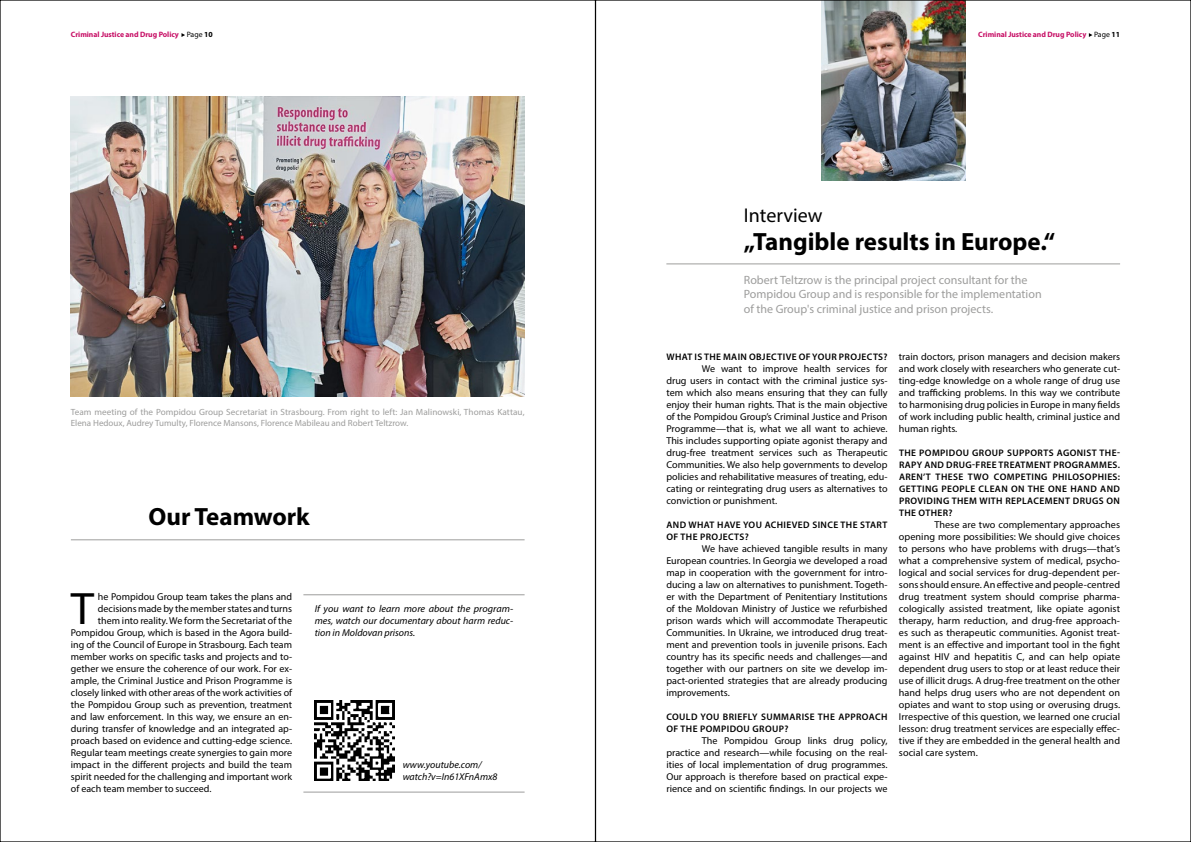
<style>
.page{position:relative;width:1191px;height:842px;background:#fff}
.page>*{position:absolute;margin:0;border:0;box-sizing:border-box;transform-origin:0 0}
.t1{font:45.6px "Myriad Pro";color:#000}
.t2{font:700 25px "Myriad Pro";color:#000}
.t3{font:20px "Myriad Pro";color:#000}
.t4{font:12px/14.4px "Myriad Pro";color:#9d9d9c}
.t5{font:10px/12px "Myriad Pro";color:#000;text-align:justify}
.t6{font:italic 10px/12px "Myriad Pro";color:#000;text-align:justify}
.t7{font:600 9.5px/12px "Myriad Pro";letter-spacing:.04em;color:#000}
.t8{font:9px/10.8px "Myriad Pro";color:#9d9d9c}
.t9{font:700 7.8px "Myriad Pro";letter-spacing:-.005em;color:#c71066}
.s1{font-weight:400;color:#000}
.s2{color:#000}
</style>
<div class="page">
<svg style="left:1088px;top:33px;width:4px;height:4px"></svg>
<svg style="left:181px;top:33px;width:4px;height:4px"></svg>
<hr style="left:666px;top:264px;width:454px;height:1px;background:#9d9d9c">
<hr style="left:71px;top:540px;width:453px;height:1px;background:#9d9d9c">
<img style="left:821px;top:2px;width:144px;height:178px">
<img style="left:71px;top:96px;width:453px;height:300px">
<hr style="left:303px;top:594px;width:221px;height:1px;background:#9d9d9c">
<hr style="left:303px;top:792px;width:221px;height:1px;background:#9d9d9c">
<img style="left:315px;top:701px;width:79px;height:79px">
<p class="t9" style="left:71px;top:29px;width:143px">Criminal Justice and Drug Policy <span class="s1">Page</span> <span class="s2">10</span></p>
<p class="t9" style="left:978px;top:29px;width:143px">Criminal Justice and Drug Policy <span class="s1">Page</span> <span class="s2">11</span></p>
<p class="t8" style="left:71px;top:406px;width:455px">Team meeting of the Pompidou Group Secretariat in Strasbourg. From right to left: Jan Malinowski, Thomas Kattau,<br>Elena Hedoux, Audrey Tumulty, Florence Mansons, Florence Mabileau and Robert Teltzrow.</p>
<h2 class="t2" style="left:148px;top:501px;width:163px">Our Teamwork</h2>
<h1 class="t1" style="left:71px;top:581px;width:25px">T</h1>
<p class="t5" style="left:98px;top:590px;width:196px">he Pompidou Group team takes the plans and</p>
<p class="t5" style="left:98px;top:602px;width:196px">decisions made by the member states and turns</p>
<p class="t5" style="left:98px;top:614px;width:196px">them into reality. We form the Secretariat of the</p>
<p class="t5" style="left:71px;top:626px;width:223px">Pompidou Group, which is based in the Agora build-</p>
<p class="t5" style="left:71px;top:638px;width:223px">ing of the Council of Europe in Strasbourg. Each team</p>
<p class="t5" style="left:71px;top:650px;width:223px">member works on specific tasks and projects and to-</p>
<p class="t5" style="left:71px;top:662px;width:223px">gether we ensure the coherence of our work. For ex-</p>
<p class="t5" style="left:71px;top:674px;width:223px">ample, the Criminal Justice and Prison Programme is</p>
<p class="t5" style="left:71px;top:686px;width:223px">closely linked with other areas of the work activities of</p>
<p class="t5" style="left:71px;top:698px;width:223px">the Pompidou Group such as prevention, treatment</p>
<p class="t5" style="left:71px;top:710px;width:223px">and law enforcement. In this way, we ensure an en-</p>
<p class="t5" style="left:71px;top:722px;width:223px">during transfer of knowledge and an integrated ap-</p>
<p class="t5" style="left:71px;top:734px;width:223px">proach based on evidence and cutting-edge science.</p>
<p class="t5" style="left:71px;top:746px;width:223px">Regular team meetings create synergies to gain more</p>
<p class="t5" style="left:71px;top:758px;width:223px">impact in the different projects and build the team</p>
<p class="t5" style="left:71px;top:770px;width:223px">spirit needed for the challenging and important work</p>
<p class="t5" style="left:71px;top:782px;width:142px">of each team member to succeed.</p>
<p class="t6" style="left:315px;top:602px;width:200px">If you want to learn more about the program&shy;mes, watch our documentary about harm reduc&shy;tion in Moldovan prisons.</p>
<p class="t6" style="left:403px;top:758px;width:96px">www.youtube.com/ watch?v=In61XFnAmx8</p>
<h3 class="t3" style="left:744px;top:202px;width:80px">Interview</h3>
<h2 class="t2" style="left:744px;top:225px;width:313px">„Tangible results in Europe.“</h2>
<p class="t4" style="left:744px;top:273px;width:299px">Robert Teltzrow is the principal project consultant for the<br>Pompidou Group and is responsible for the implementation of the Group's criminal justice and prison projects.</p>
<p class="t7" style="left:666px;top:351px;width:223px">WHAT IS THE MAIN OBJECTIVE OF YOUR PROJECTS?</p>
<p class="t5" style="left:666px;top:362px;width:223px;text-indent:35px">We want to improve health services for drug users in contact with the criminal justice sys&shy;tem which also means ensuring that they can fully enjoy their human rights. That is the main objective of the Pompidou Group’s Criminal Justice and Prison Programme—that is, what we all want to achieve.<br>This includes supporting opiate agonist therapy and drug-free treatment services such as Therapeutic Communities. We also help governments to develop policies and rehabilitative measures of treating, edu&shy;cating or reintegrating drug users as alternatives to conviction or punishment.</p>
<p class="t7" style="left:666px;top:519px;width:222px">AND WHAT HAVE YOU ACHIEVED SINCE THE START<br>OF THE PROJECTS?</p>
<p class="t5" style="left:666px;top:542px;width:223px;text-indent:35px">We have achieved tangible results in many European countries. In Georgia we developed a road map in cooperation with the government for intro&shy;ducing a law on alternatives to punishment. Togeth&shy;er with the Department of Penitentiary Institutions of the Moldovan Ministry of Justice we refurbished prison wards which will accommodate Therapeutic Communities. In Ukraine, we introduced drug treat&shy;ment and prevention tools in juvenile prisons. Each country has its specific needs and challenges—and together with our partners on site we develop im&shy;pact-oriented strategies that are already producing improvements.</p>
<p class="t7" style="left:666px;top:711px;width:222px">COULD YOU BRIEFLY SUMMARISE THE APPROACH<br>OF THE POMPIDOU GROUP?</p>
<p class="t5" style="left:666px;top:734px;width:223px;text-indent:35px">The Pompidou Group links drug policy, practice and research—while focusing on the real&shy;ities of local implementation of drug programmes.<br>Our approach is therefore based on practical expe&shy;rience and on scientific findings. In our projects we</p>
<p class="t5" style="left:899px;top:350px;width:223px">train doctors, prison managers and decision makers and work closely with researchers who generate cut&shy;ting-edge knowledge on a whole range of drug use and trafficking problems. In this way we contribute to harmonising drug policies in Europe in many fields of work including public health, criminal justice and human rights.</p>
<p class="t7" style="left:899px;top:447px;width:223px;text-align:justify">THE POMPIDOU GROUP SUPPORTS AGONIST THE-RAPY AND DRUG-FREE TREATMENT PROGRAMMES.<br>AREN’T THESE TWO COMPETING PHILOSOPHIES:<br>GETTING PEOPLE CLEAN ON THE ONE HAND AND PROVIDING THEM WITH REPLACEMENT DRUGS ON THE OTHER?</p>
<p class="t5" style="left:899px;top:518px;width:223px;text-indent:35px">These are two complementary approaches opening more possibilities: We should give choices to persons who have problems with drugs—that’s what a comprehensive system of medical, psycho&shy;logical and social services for drug-dependent per&shy;sons should ensure. An effective and people-centred drug treatment system should comprise pharma&shy;cologically assisted treatment, like opiate agonist therapy, harm reduction, and drug-free approach&shy;es such as therapeutic communities. Agonist treat&shy;ment is an effective and important tool in the fight against HIV and hepatitis C, and can help opiate dependent drug users to stop or at least reduce their use of illicit drugs. A drug-free treatment on the other hand helps drug users who are not dependent on opiates and want to stop using or overusing drugs.<br>Irrespective of this question, we learned one crucial lesson: drug treatment services are especially effec&shy;tive if they are embedded in the general health and social care system.</p>
</div>
